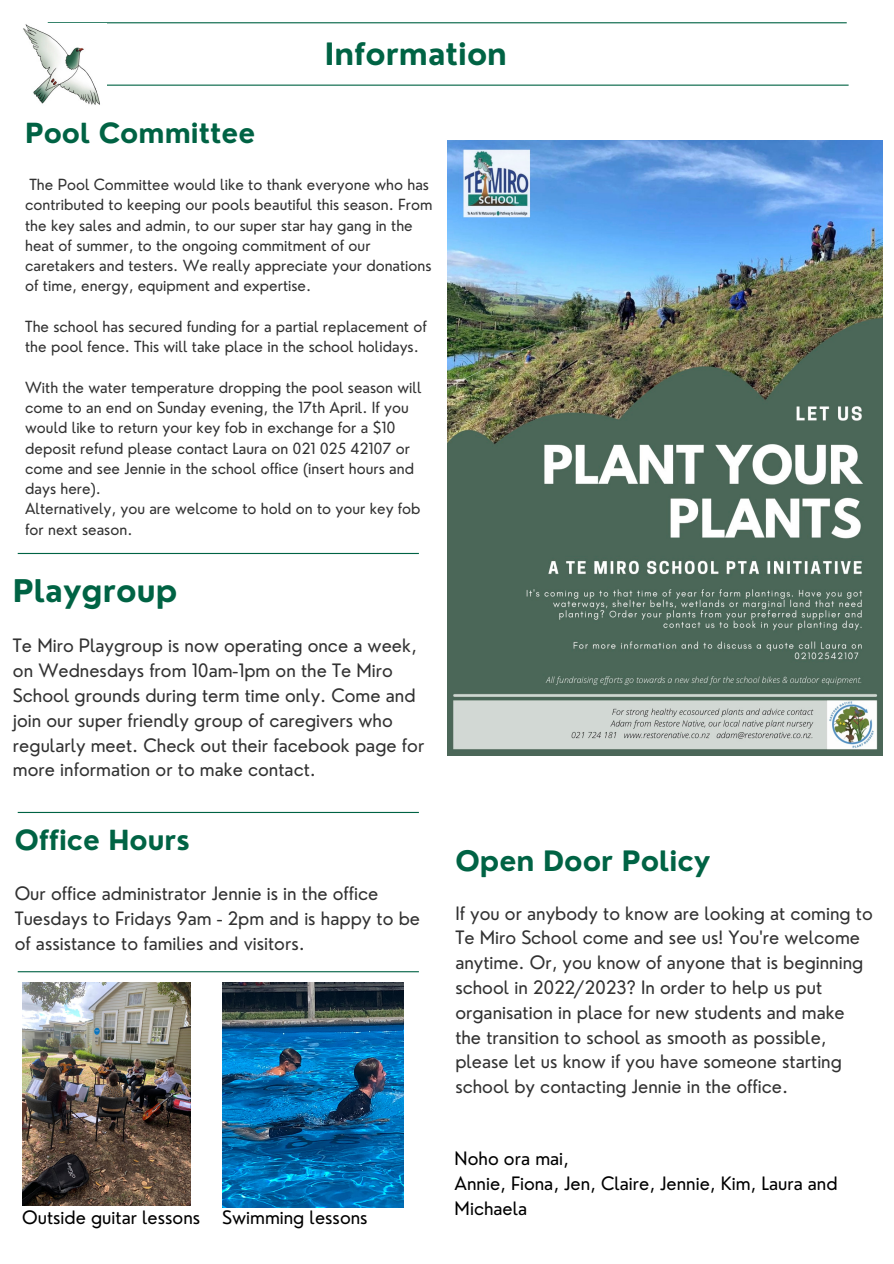
<style>
.page{position:relative;width:894px;height:1264px;background:#fff}
.page>*{position:absolute;margin:0;border:0;box-sizing:border-box;transform-origin:0 0}
.t1{font:700 30.45px "Nourd";color:#006344}
.t2{font:700 30px "Nourd";color:#006344}
.t3{font:700 27.45px "Nourd";color:#006344}
.t4{font:700 27px "Nourd";color:#006344}
.t5{font:18px/24.8px "Nourd";color:#323232}
.t6{font:18px/24.8px "Nourd";color:#000}
.t7{font:15px/20.2px "Nourd";color:#323232}
</style>
<div class="page">
<hr style="left:48px;top:22px;width:798px;height:1px;background:#006344">
<hr style="left:50px;top:85px;width:798px;height:1px;background:#006344">
<img style="left:23px;top:24px;width:84px;height:81px">
<hr style="left:18px;top:553px;width:401px;height:1px;background:#006344">
<hr style="left:18px;top:971px;width:401px;height:1px;background:#006344">
<hr style="left:18px;top:812px;width:401px;height:1px;background:#006344">
<img style="left:447px;top:141px;width:434px;height:614px">
<img style="left:22px;top:982px;width:168px;height:223px">
<img style="left:222px;top:982px;width:181px;height:225px">
<p class="t2" style="left:325px;top:35px;width:183px">Information</p>
<p class="t4" style="left:25px;top:116px;width:232px">Pool Committee</p>
<p class="t7" style="left:25px;top:174px;width:408px">The Pool Committee would like to thank everyone who has contributed to keeping our pools beautiful this season. From the key sales and admin, to our super star hay gang in the heat of summer, to the ongoing commitment of our caretakers and testers. We really appreciate your donations of time, energy, equipment and expertise.</p>
<p class="t7" style="left:25px;top:316px;width:403px">The school has secured funding for a partial replacement of the pool fence. This will take place in the school holidays.</p>
<p class="t7" style="left:25px;top:377px;width:398px">With the water temperature dropping the pool season will come to an end on Sunday evening, the 17th April. If you would like to return your key fob in exchange for a $10 deposit refund please contact Laura on 021 025 42107 or come and see Jennie in the school office (insert hours and days here).</p>
<p class="t7" style="left:25px;top:498px;width:397px">Alternatively, you are welcome to hold on to your key fob for next season.</p>
<p class="t1" style="left:13px;top:571px;width:166px">Playgroup</p>
<p class="t5" style="left:13px;top:633px;width:413px">Te Miro Playgroup is now operating once a week, on Wednesdays from 10am-1pm on the Te Miro School grounds during term time only. Come and join our super friendly group of caregivers who regularly meet. Check out their facebook page for more information or to make contact.</p>
<p class="t4" style="left:15px;top:823px;width:176px">Office Hours</p>
<p class="t5" style="left:15px;top:881px;width:407px">Our office administrator Jennie is in the office<br>Tuesdays to Fridays 9am - 2pm and is happy to be of assistance to families and visitors.</p>
<p class="t6" style="left:22px;top:1204px;width:179px">Outside guitar lessons</p>
<p class="t6" style="left:222px;top:1204px;width:147px">Swimming lessons</p>
<p class="t3" style="left:455px;top:843px;width:257px">Open Door Policy</p>
<p class="t5" style="left:455px;top:900px;width:419px">If you or anybody to know are looking at coming to Te Miro School come and see us! You're welcome anytime. Or, you know of anyone that is beginning school in 2022/2023? In order to help us put organisation in place for new students and make the transition to school as smooth as possible, please let us know if you have someone starting school by contacting Jennie in the office.</p>
<p class="t6" style="left:454px;top:1146px;width:116px">Noho ora mai,</p>
<p class="t6" style="left:454px;top:1170px;width:384px">Annie, Fiona, Jen, Claire, Jennie, Kim, Laura and<br>Michaela</p>
</div>
